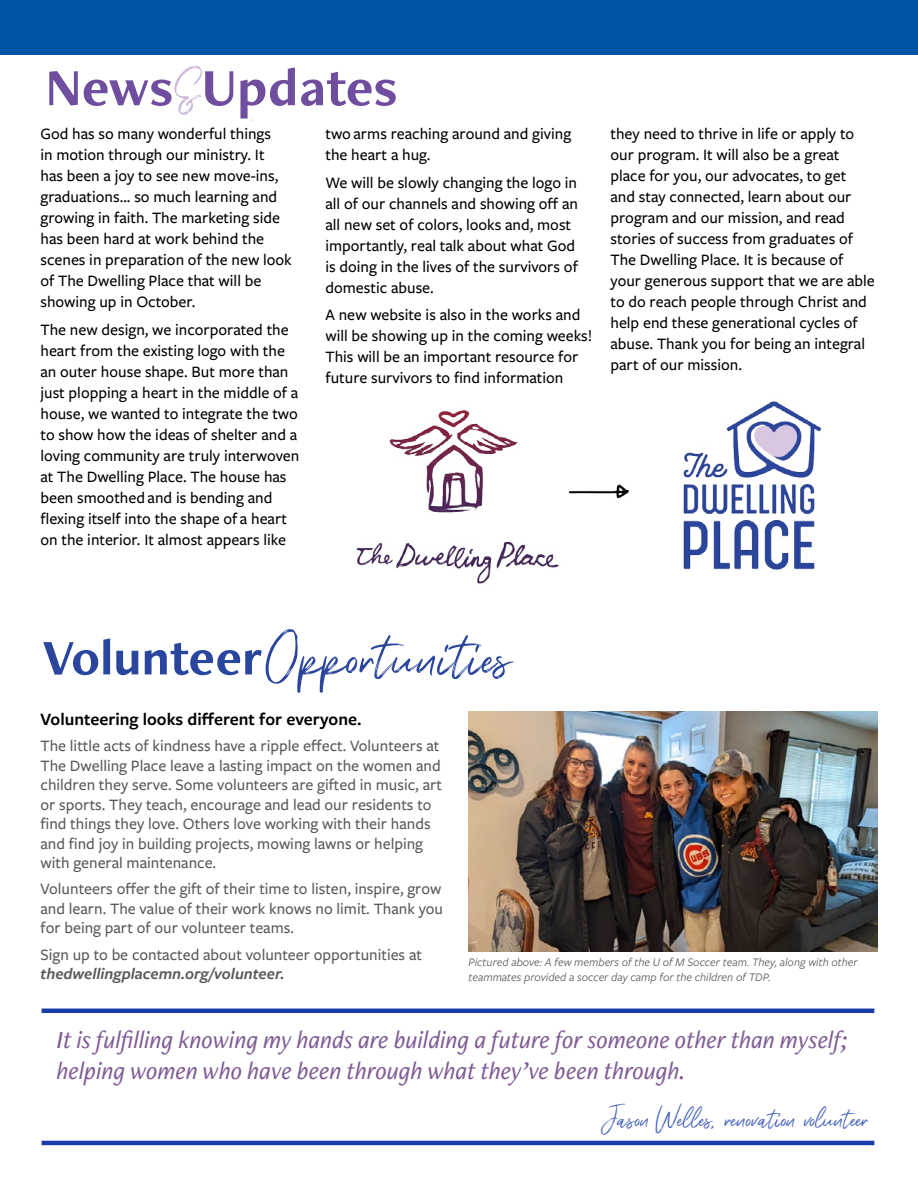
<style>
.page{position:relative;width:918px;height:1188px;background:#fff}
.page>*{position:absolute;margin:0;border:0;box-sizing:border-box;transform-origin:0 0}
.t1{font:70.8px "Renegade Alts";letter-spacing:-.005em;color:#2a459d}
.t2{font:700 54.3px "Freight Neo Pro";color:#6f4d9f}
.t3{font:31.5px "Renegade Alts";letter-spacing:-.005em;color:#4863bc}
.t4{font:italic 500 25.5px/30.6px "Freight Neo Pro";color:#7f5c94}
.t5{font:600 18px "Freight Sans Pro";color:#000}
.t6{font:500 16.5px/21px "Freight Sans Pro";color:#000}
.t7{font:500 16.5px/19.5px "Freight Sans Pro";color:#58595b}
.t8{font:italic 600 16.5px "Freight Sans Pro";color:#58595b}
.t9{font:italic 12px/15px "Freight Sans Pro";color:#58595b}
.s1{font-family:"Renegade Alts";font-weight:400;font-size:58.2px;color:#cdb9da}
.s2{font-family:"Freight Neo Pro";font-weight:700;font-size:51.75px}
</style>
<div class="page">
<img style="left:469px;top:711px;width:409px;height:241px">
<div style="left:0;top:0;width:918px;height:55px;background:#0054a6"></div>
<hr style="left:42px;top:1009px;width:832px;height:4px;background:#1a3cab">
<hr style="left:42px;top:1141px;width:832px;height:4px;background:#1a3cab">
<img style="left:683px;top:401px;width:139px;height:169px">
<img style="left:358px;top:409px;width:192px;height:175px">
<img style="left:550px;top:484px;width:79px;height:84px">
<h2 class="t2" style="left:46px;top:51px;width:354px">News<span class="s1">&amp;</span>Updates</h2>
<p class="t6" style="left:40px;top:122px;width:253px">God has so many wonderful things<br>in motion through our ministry. It<br>has been a joy to see new move-ins, graduations... so much learning and growing in faith. The marketing side has been hard at work behind the scenes in preparation of the new look of The Dwelling Place that will be showing up in October.</p>
<p class="t6" style="left:40px;top:318px;width:260px">The new design, we incorporated the heart from the existing logo with the an outer house shape. But more than just plopping a heart in the middle of a house, we wanted to integrate the two to show how the ideas of shelter and a loving community are truly interwoven at The Dwelling Place. The house has been smoothed and is bending and flexing itself into the shape of a heart on the interior. It almost appears like</p>
<p class="t6" style="left:326px;top:122px;width:247px">two arms reaching around and giving the heart a hug.</p>
<p class="t6" style="left:326px;top:171px;width:254px">We will be slowly changing the logo in all of our channels and showing off an all new set of colors, looks and, most importantly, real talk about what God is doing in the lives of the survivors of domestic abuse.</p>
<p class="t6" style="left:326px;top:304px;width:268px">A new website is also in the works and will be showing up in the coming weeks!<br>This will be an important resource for future survivors to find information</p>
<p class="t6" style="left:611px;top:122px;width:266px">they need to thrive in life or apply to our program. It will also be a great place for you, our advocates, to get and stay connected, learn about our program and our mission, and read stories of success from graduates of The Dwelling Place. It is because of your generous support that we are able to do reach people through Christ and help end these generational cycles of abuse. Thank you for being an integral part of our mission.</p>
<h1 class="t1" style="left:42px;top:607px;width:466px"><span class="s2">Volunteer</span>Opportunities</h1>
<p class="t5" style="left:40px;top:707px;width:323px">Volunteering looks different for everyone.</p>
<p class="t7" style="left:40px;top:735px;width:403px">The little acts of kindness have a ripple effect. Volunteers at The Dwelling Place leave a lasting impact on the women and children they serve. Some volunteers are gifted in music, art or sports. They teach, encourage and lead our residents to find things they love. Others love working with their hands and find joy in building projects, mowing lawns or helping with general maintenance.</p>
<p class="t7" style="left:40px;top:879px;width:404px;text-align:justify">Volunteers offer the gift of their time to listen, inspire, grow and learn. The value of their work knows no limit. Thank you for being part of our volunteer teams.</p>
<p class="t7" style="left:40px;top:944px;width:383px">Sign up to be contacted about volunteer opportunities at</p>
<p class="t8" style="left:40px;top:963px;width:246px">thedwellingplacemn.org/volunteer.</p>
<p class="t9" style="left:469px;top:954px;width:391px">Pictured above: A few members of the U of M Soccer team. They, along with other teammates provided a soccer day camp for the children of TDP.</p>
<h3 class="t4" style="left:57px;top:1024px;width:792px">It is fulfilling knowing my hands are building a future for someone other than myself; helping women who have been through what they’ve been through.</h3>
<h3 class="t3" style="left:601px;top:1096px;width:268px">Jason Welles, renovation volunteer</h3>
</div>
